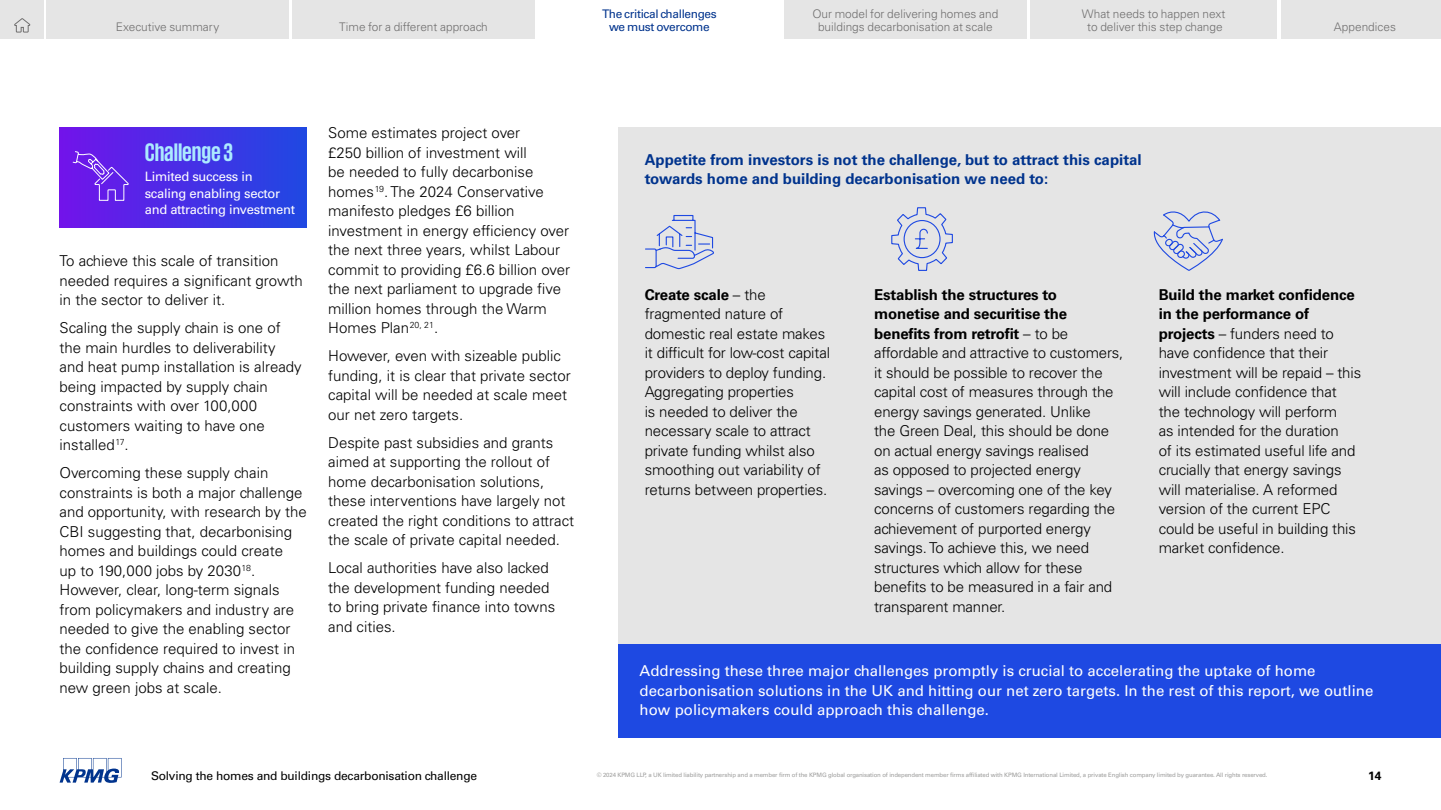
<style>
.page{position:relative;width:1441px;height:810px;background:#fff}
.page>*{position:absolute;margin:0;border:0;box-sizing:border-box;transform-origin:0 0}
.t1{font:700 25.95px "KPMG";color:#aceaff}
.t2{font:300 15px/19.5px "Univers LT Std";color:#000}
.t3{font:15px/19.5px "Univers LT Std";color:#fff}
.t4{font:700 15px/19.5px "Univers LT Std";color:#00338d}
.t5{font:12.9px/16.4px "Univers LT Std";letter-spacing:-.02em;color:#fff}
.t6{font:12px "Univers LT Std";letter-spacing:-.02em;color:#000}
.t7{font:700 12px "Univers LT Std";color:#000}
.t8{font:300 11.85px/12.8px "Univers LT Std";color:#706f6f;text-align:center}
.t9{font:11.85px/12.8px "Univers LT Std";letter-spacing:-.03em;color:#00338d;text-align:center}
.t10{font:6px "Univers LT Std";letter-spacing:-.02em;color:#9d9d9c}
.s1{font-weight:700}
</style>
<div class="page">
<div style="left:618px;top:128px;width:822px;height:522px;background:#e5e5e5"></div>
<div style="left:60px;top:128px;width:246px;height:99px;background:linear-gradient(to right,#7213ea,#1f48e2)"></div>
<svg style="left:72px;top:151px;width:57px;height:50px;background:#7432ea"></svg>
<svg style="left:1153px;top:211px;width:70px;height:60px"></svg>
<svg style="left:645px;top:215px;width:69px;height:55px"></svg>
<svg style="left:891px;top:207px;width:62px;height:64px"></svg>
<div style="left:618px;top:644px;width:822px;height:94px;background:#1e49e2"></div>
<svg style="left:60px;top:758px;width:62px;height:25px"></svg>
<div style="left:46px;top:0;width:242px;height:38px;background:#e5e5e5"></div>
<div style="left:1030px;top:0;width:246px;height:38px;background:#e5e5e5"></div>
<div style="left:1281px;top:0;width:159px;height:38px;background:#e5e5e5"></div>
<div style="left:292px;top:0;width:242px;height:38px;background:#e5e5e5"></div>
<div style="left:784px;top:0;width:242px;height:38px;background:#e5e5e5"></div>
<div style="left:0;top:0;width:43px;height:38px;background:#e5e5e5"></div>
<svg style="left:14px;top:18px;width:16px;height:15px"></svg>
<p class="t8" style="left:116px;top:20px;width:105px">Executive summary</p>
<p class="t8" style="left:812px;top:8px;width:187px">Our model for delivering homes and buildings decarbonisation at scale</p>
<p class="t9" style="left:602px;top:8px;width:116px">The critical challenges we must overcome</p>
<p class="t8" style="left:1081px;top:8px;width:145px">What needs to happen next</p>
<p class="t8" style="left:339px;top:20px;width:150px">Time for a different approach</p>
<p class="t8" style="left:1086px;top:20px;width:137px">to deliver this step change</p>
<p class="t8" style="left:1333px;top:20px;width:63px">Appendices</p>
<h1 class="t1" style="left:145px;top:139px;width:90px">Challenge 3</h1>
<p class="t5" style="left:145px;top:169px;width:152px">Limited success in scaling enabling sector and attracting investment</p>
<p class="t2" style="left:60px;top:251px;width:245px">To achieve this scale of transition needed requires a significant growth in the sector to deliver it.</p>
<p class="t2" style="left:60px;top:318px;width:244px">Scaling the supply chain is one of the main hurdles to deliverability and heat pump installation is already being impacted by supply chain constraints with over 100,000 customers waiting to have one installed<sup>17</sup>.</p>
<p class="t2" style="left:60px;top:463px;width:248px">Overcoming these supply chain constraints is both a major challenge and opportunity, with research by the CBI suggesting that, decarbonising homes and buildings could create<br>up to 190,000 jobs by 2030<sup>18</sup>.<br>However, clear, long-term signals from policymakers and industry are needed to give the enabling sector the confidence required to invest in building supply chains and creating new green jobs at scale.</p>
<p class="t2" style="left:328px;top:123px;width:243px">Some estimates project over<br>£250 billion of investment will<br>be needed to fully decarbonise homes<sup>19</sup>. The 2024 Conservative manifesto pledges £6 billion investment in energy efficiency over the next three years, whilst Labour commit to providing £6.6 billion over the next parliament to upgrade five million homes through the Warm<br>Homes Plan<sup>20,</sup> <sup>21</sup>.</p>
<p class="t2" style="left:328px;top:346px;width:244px">However, even with sizeable public funding, it is clear that private sector capital will be needed at scale meet our net zero targets.</p>
<p class="t2" style="left:328px;top:433px;width:247px">Despite past subsidies and grants aimed at supporting the rollout of home decarbonisation solutions, these interventions have largely not created the right conditions to attract the scale of private capital needed.</p>
<p class="t2" style="left:328px;top:558px;width:228px">Local authorities have also lacked the development funding needed to bring private finance into towns and cities.</p>
<p class="t4" style="left:644px;top:150px;width:498px">Appetite from investors is not the challenge, but to attract this capital towards home and building decarbonisation we need to:</p>
<p class="t2" style="left:644px;top:285px;width:187px"><span class="s1">Create scale</span> – the fragmented nature of domestic real estate makes it difficult for low-cost capital providers to deploy funding.<br>Aggregating properties<br>is needed to deliver the necessary scale to attract private funding whilst also smoothing out variability of returns between properties.</p>
<p class="t2" style="left:874px;top:285px;width:251px"><span class="s1">Establish the structures to monetise and securitise the benefits from retrofit</span> – to be affordable and attractive to customers, it should be possible to recover the capital cost of measures through the energy savings generated. Unlike<br>the Green Deal, this should be done on actual energy savings realised<br>as opposed to projected energy savings – overcoming one of the key concerns of customers regarding the achievement of purported energy savings. To achieve this, we need structures which allow for these benefits to be measured in a fair and transparent manner.</p>
<p class="t2" style="left:1158px;top:285px;width:204px"><span class="s1">Build the market confidence in the performance of projects</span> – funders need to have confidence that their investment will be repaid – this will include confidence that the technology will perform<br>as intended for the duration<br>of its estimated useful life and crucially that energy savings will materialise. A reformed version of the current EPC could be useful in building this market confidence.</p>
<p class="t3" style="left:639px;top:661px;width:735px">Addressing these three major challenges promptly is crucial to accelerating the uptake of home decarbonisation solutions in the UK and hitting our net zero targets. In the rest of this report, we outline how policymakers could approach this challenge.</p>
<p class="t6" style="left:151px;top:768px;width:327px">Solving the homes and buildings decarbonisation challenge</p>
<p class="t10" style="left:596px;top:772px;width:672px">© 2024 KPMG LLP, a UK limited liability partnership and a member firm of the KPMG global organisation of independent member firms affiliated with KPMG International Limited, a private English company limited by guarantee. All rights reserved.</p>
<p class="t7" style="left:1367px;top:768px;width:15px">14</p>
</div>
